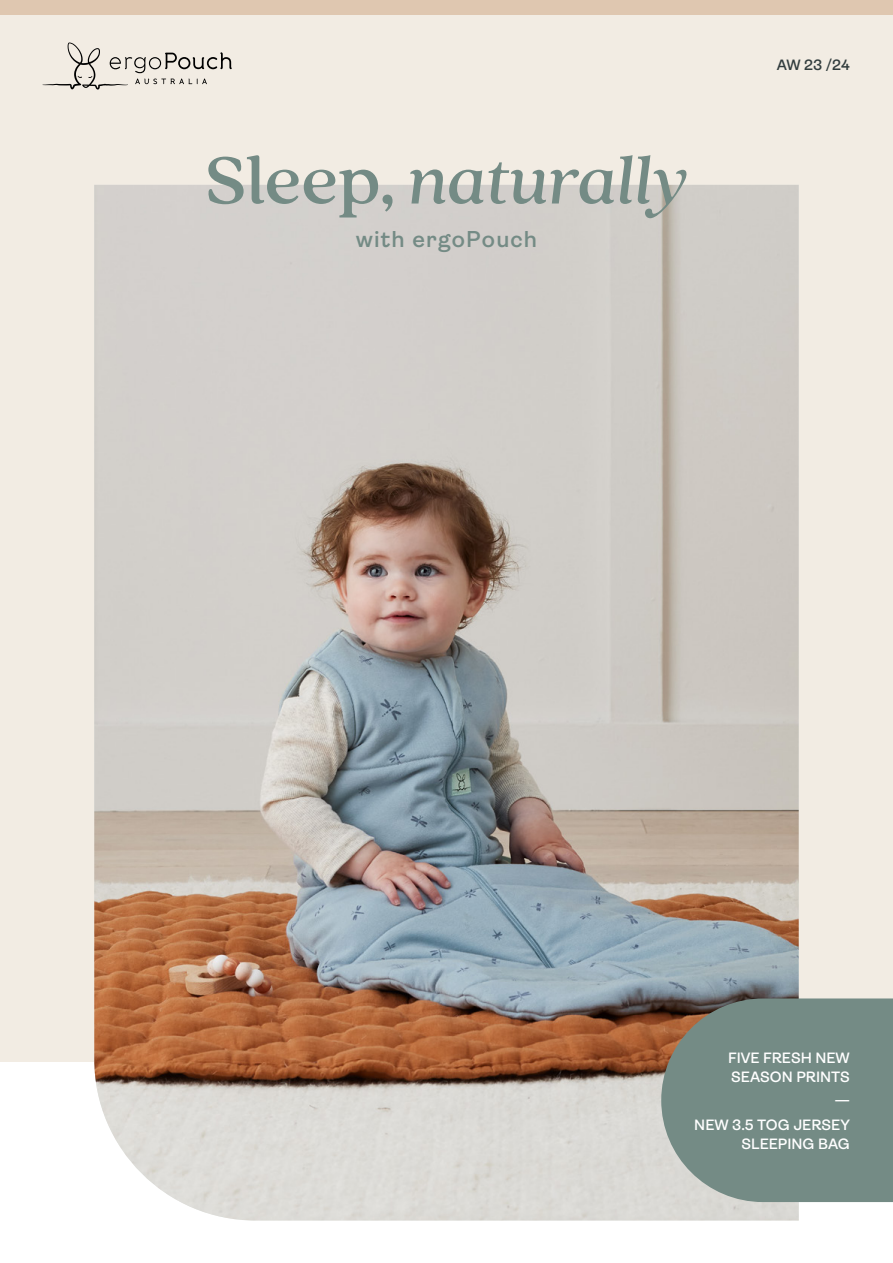
<style>
.page{position:relative;width:893px;height:1263px;background:#fff}
.page>*{position:absolute;margin:0;border:0;box-sizing:border-box;transform-origin:0 0}
.t1{font:italic 500 73.65px "Quincy CF";letter-spacing:-.01em;color:#748b85}
.t2{font:600 22.95px "Ambit";letter-spacing:.05em;color:#748b85}
.t3{font:600 15px/19.5px "Ambit";color:#fff}
.t4{font:600 15px "Ambit";color:#323d3e}
.s1{font-style:normal}
</style>
<div class="page">
<div style="left:0;top:0;width:893px;height:1061px;background:#f2ece3"></div>
<img style="left:94px;top:185px;width:705px;height:1035px">
<svg style="left:43px;top:43px;width:189px;height:47px"></svg>
<svg style="left:661px;top:998px;width:232px;height:204px;background:#788b84"></svg>
<div style="left:0;top:0;width:893px;height:15px;background:#dfc7b0"></div>
<h1 class="t1" style="left:206px;top:137px;width:483px"><span class="s1">Sleep,</span> naturally</h1>
<h2 class="t2" style="left:356px;top:227px;width:183px">with ergoPouch</h2>
<p class="t4" style="left:777px;top:57px;width:75px">AW 23 /24</p>
<p class="t3" style="left:728px;top:1048px;width:123px">FIVE FRESH NEW<br>SEASON PRINTS</p>
<p class="t3" style="left:694px;top:1089px;width:157px;line-height:23.7px;text-align:right">—<br>NEW 3.5 TOG JERSEY</p>
<p class="t3" style="left:742px;top:1134px;width:110px">SLEEPING BAG</p>
</div>
